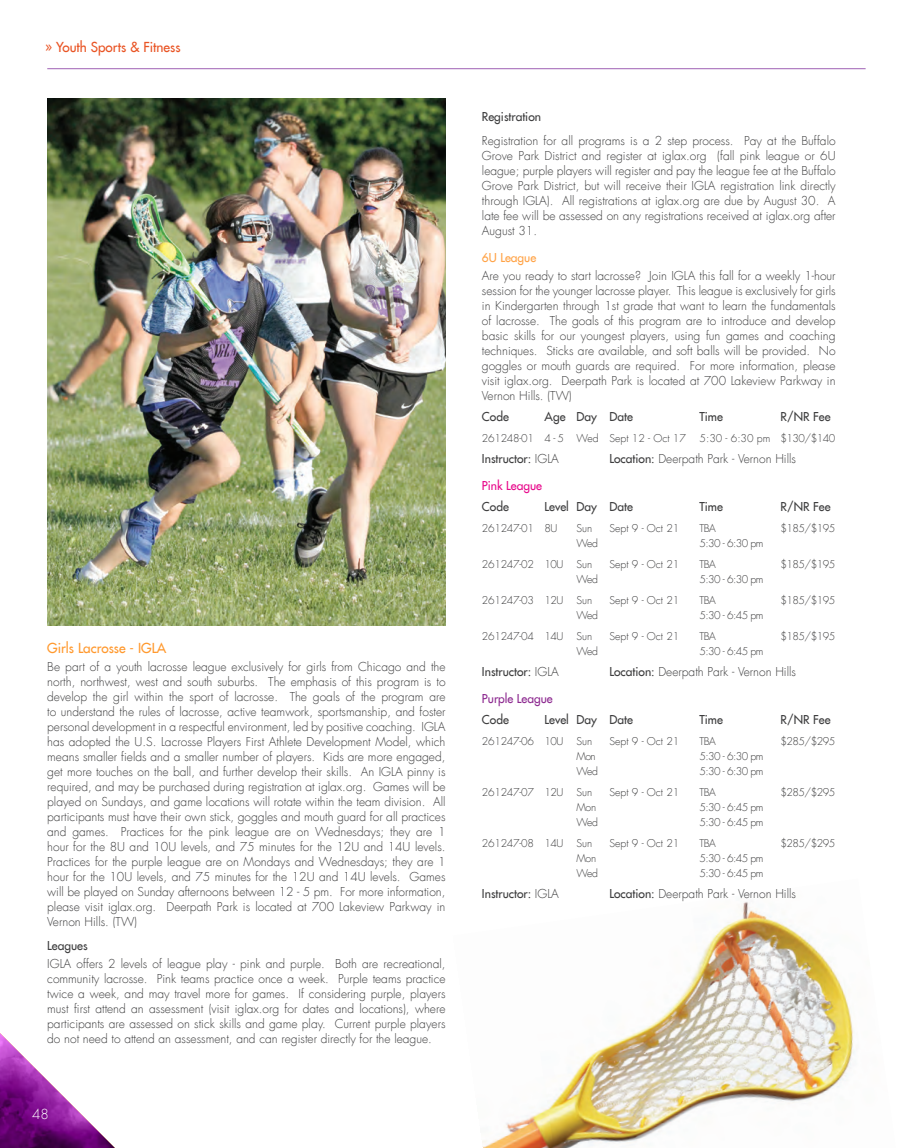
<style>
.page{position:relative;width:905px;height:1148px;background:#fff}
.page>*{position:absolute;margin:0;border:0;box-sizing:border-box;transform-origin:0 0}
.Tab_1{font:13.5px "Futura LT";color:#e95424}
.Tab_1-2{font:13.5px "Futura LT";color:#ff992e}
.t1{font:300 13.5px "Futura LT";color:#fff}
.Tab_1-3{font:300 12px/15px "Futura LT";color:#3e3e3f;text-align:justify}
.Tab_1-4{font:12px "Futura LT";color:#3e3e3f}
.Tab_1-5{font:12px "Futura LT";color:#8d2a90}
.Tab_1-6{font:12px "Futura LT";color:#e8088b}
.Tab_1-7{font:12px "Futura LT";color:#ffa346}
.Tab_1-8{font:300 10.5px "Futura LT";letter-spacing:-.025em;color:#3e3e3f}
.Tab_1-9{font:300 10.5px "Futura LT";color:#3e3e3f}
.Tab_1-10{font:300 10.5px "Futura LT";letter-spacing:-.05em;color:#3e3e3f}
.s1{font-weight:300}
.s2{font-weight:400}
</style>
<div class="page">
<img style="left:482px;top:902px;width:373px;height:246px">
<img style="left:47px;top:99px;width:398px;height:527px">
<img style="left:0;top:1033px;width:115px;height:115px">
<hr style="left:47px;top:68px;width:818px;height:1px;background:#9e60b4">
<p class="Tab_1" style="left:45px;top:38px;width:137px">» Youth Sports &amp; Fitness</p>
<p class="Tab_1-2" style="left:47px;top:639px;width:121px">Girls Lacrosse - IGLA</p>
<p class="Tab_1-3" style="left:47px;top:660px;width:400px">Be part of a youth lacrosse league exclusively for girls from Chicago and the north, northwest, west and south suburbs. The emphasis of this program is to develop the girl within the sport of lacrosse. The goals of the program are to understand the rules of lacrosse, active teamwork, sportsmanship, and foster personal development in a respectful environment, led by positive coaching. IGLA has adopted the U.S. Lacrosse Players First Athlete Development Model, which means smaller fields and a smaller number of players. Kids are more engaged, get more touches on the ball, and further develop their skills. An IGLA pinny is required, and may be purchased during registration at iglax.org. Games will be played on Sundays, and game locations will rotate within the team division. All participants must have their own stick, goggles and mouth guard for all practices and games. Practices for the pink league are on Wednesdays; they are 1 hour for the 8U and 10U levels, and 75 minutes for the 12U and 14U levels.<br>Practices for the purple league are on Mondays and Wednesdays; they are 1 hour for the 10U levels, and 75 minutes for the 12U and 14U levels. Games will be played on Sunday afternoons between 12 - 5 pm. For more information, please visit iglax.org. Deerpath Park is located at 700 Lakeview Parkway in Vernon Hills. (TW)</p>
<p class="Tab_1-4" style="left:47px;top:938px;width:42px">Leagues</p>
<p class="Tab_1-3" style="left:47px;top:957px;width:400px">IGLA offers 2 levels of league play - pink and purple. Both are recreational, community lacrosse. Pink teams practice once a week. Purple teams practice twice a week, and may travel more for games. If considering purple, players must first attend an assessment (visit iglax.org for dates and locations), where participants are assessed on stick skills and game play. Current purple players do not need to attend an assessment, and can register directly for the league.</p>
<p class="t1" style="left:32px;top:1106px;width:18px">48</p>
<p class="Tab_1-4" style="left:482px;top:109px;width:61px">Registration</p>
<p class="Tab_1-3" style="left:482px;top:133px;width:355px">Registration for all programs is a 2 step process. Pay at the Buffalo Grove Park District and register at iglax.org (fall pink league or 6U league; purple players will register and pay the league fee at the Buffalo Grove Park District, but will receive their IGLA registration link directly through IGLA). All registrations at iglax.org are due by August 30. A late fee will be assessed on any registrations received at iglax.org after August 31.</p>
<p class="Tab_1-7" style="left:482px;top:250px;width:56px">6U League</p>
<p class="Tab_1-3" style="left:482px;top:268px;width:355px">Are you ready to start lacrosse? Join IGLA this fall for a weekly 1-hour session for the younger lacrosse player. This league is exclusively for girls in Kindergarten through 1st grade that want to learn the fundamentals of lacrosse. The goals of this program are to introduce and develop basic skills for our youngest players, using fun games and coaching techniques. Sticks are available, and soft balls will be provided. No goggles or mouth guards are required. For more information, please visit iglax.org. Deerpath Park is located at 700 Lakeview Parkway in Vernon Hills. (TW)</p>
<p class="Tab_1-4" style="left:482px;top:409px;width:28px">Code</p>
<p class="Tab_1-4" style="left:544px;top:409px;width:90px">Age Day Date</p>
<p class="Tab_1-4" style="left:699px;top:409px;width:25px">Time</p>
<p class="Tab_1-4" style="left:780px;top:409px;width:51px">R/NR Fee</p>
<p class="Tab_1-9" style="left:482px;top:432px;width:205px">261248-01 4 - 5 Wed Sept 12 - Oct 17</p>
<p class="Tab_1-10" style="left:699px;top:432px;width:137px">5:30 - 6:30 pm $130/$140</p>
<p class="Tab_1-4" style="left:482px;top:451px;width:78px">Instructor: <span class="s1">IGLA</span></p>
<p class="Tab_1-3" style="left:609px;top:451px;width:188px"><span class="s2">Location:</span> Deerpath Park - Vernon Hills</p>
<p class="Tab_1-6" style="left:482px;top:478px;width:62px">Pink League</p>
<p class="Tab_1-4" style="left:482px;top:499px;width:28px">Code</p>
<p class="Tab_1-4" style="left:544px;top:499px;width:90px">Level Day Date</p>
<p class="Tab_1-4" style="left:699px;top:499px;width:25px">Time</p>
<p class="Tab_1-4" style="left:780px;top:499px;width:51px">R/NR Fee</p>
<p class="Tab_1-8" style="left:482px;top:522px;width:77px">261247-01 8U</p>
<p class="Tab_1-8" style="left:576px;top:522px;width:17px">Sun</p>
<p class="Tab_1-9" style="left:609px;top:522px;width:71px">Sept 9 - Oct 21</p>
<p class="Tab_1-8" style="left:699px;top:522px;width:18px">TBA</p>
<p class="Tab_1-8" style="left:780px;top:522px;width:56px">$185/$195</p>
<p class="Tab_1-8" style="left:576px;top:537px;width:23px">Wed</p>
<p class="Tab_1-8" style="left:699px;top:537px;width:65px">5:30 - 6:30 pm</p>
<p class="Tab_1-8" style="left:482px;top:558px;width:112px">261247-02 10U Sun</p>
<p class="Tab_1-9" style="left:609px;top:558px;width:71px">Sept 9 - Oct 21</p>
<p class="Tab_1-8" style="left:699px;top:558px;width:18px">TBA</p>
<p class="Tab_1-8" style="left:780px;top:558px;width:56px">$185/$195</p>
<p class="Tab_1-8" style="left:576px;top:573px;width:23px">Wed</p>
<p class="Tab_1-8" style="left:699px;top:573px;width:65px">5:30 - 6:30 pm</p>
<p class="Tab_1-8" style="left:482px;top:594px;width:112px">261247-03 12U Sun</p>
<p class="Tab_1-9" style="left:609px;top:594px;width:71px">Sept 9 - Oct 21</p>
<p class="Tab_1-8" style="left:699px;top:594px;width:18px">TBA</p>
<p class="Tab_1-8" style="left:780px;top:594px;width:56px">$185/$195</p>
<p class="Tab_1-8" style="left:576px;top:609px;width:23px">Wed</p>
<p class="Tab_1-8" style="left:699px;top:609px;width:65px">5:30 - 6:45 pm</p>
<p class="Tab_1-8" style="left:482px;top:630px;width:112px">261247-04 14U Sun</p>
<p class="Tab_1-9" style="left:609px;top:630px;width:71px">Sept 9 - Oct 21</p>
<p class="Tab_1-8" style="left:699px;top:630px;width:18px">TBA</p>
<p class="Tab_1-8" style="left:780px;top:630px;width:56px">$185/$195</p>
<p class="Tab_1-8" style="left:576px;top:645px;width:23px">Wed</p>
<p class="Tab_1-8" style="left:699px;top:645px;width:65px">5:30 - 6:45 pm</p>
<p class="Tab_1-4" style="left:482px;top:664px;width:78px">Instructor: <span class="s1">IGLA</span></p>
<p class="Tab_1-3" style="left:609px;top:664px;width:188px"><span class="s2">Location:</span> Deerpath Park - Vernon Hills</p>
<p class="Tab_1-5" style="left:482px;top:691px;width:72px">Purple League</p>
<p class="Tab_1-4" style="left:482px;top:712px;width:28px">Code</p>
<p class="Tab_1-4" style="left:544px;top:712px;width:90px">Level Day Date</p>
<p class="Tab_1-4" style="left:699px;top:712px;width:25px">Time</p>
<p class="Tab_1-4" style="left:780px;top:712px;width:51px">R/NR Fee</p>
<p class="Tab_1-8" style="left:482px;top:735px;width:112px">261247-06 10U Sun</p>
<p class="Tab_1-9" style="left:609px;top:735px;width:71px">Sept 9 - Oct 21</p>
<p class="Tab_1-8" style="left:699px;top:735px;width:18px">TBA</p>
<p class="Tab_1-8" style="left:780px;top:735px;width:56px">$285/$295</p>
<p class="Tab_1-8" style="left:576px;top:750px;width:21px">Mon</p>
<p class="Tab_1-8" style="left:699px;top:750px;width:65px">5:30 - 6:30 pm</p>
<p class="Tab_1-8" style="left:576px;top:765px;width:23px">Wed</p>
<p class="Tab_1-8" style="left:699px;top:765px;width:65px">5:30 - 6:30 pm</p>
<p class="Tab_1-8" style="left:482px;top:786px;width:112px">261247-07 12U Sun</p>
<p class="Tab_1-9" style="left:609px;top:786px;width:71px">Sept 9 - Oct 21</p>
<p class="Tab_1-8" style="left:699px;top:786px;width:18px">TBA</p>
<p class="Tab_1-8" style="left:780px;top:786px;width:56px">$285/$295</p>
<p class="Tab_1-8" style="left:576px;top:801px;width:21px">Mon</p>
<p class="Tab_1-8" style="left:699px;top:801px;width:65px">5:30 - 6:45 pm</p>
<p class="Tab_1-8" style="left:576px;top:816px;width:23px">Wed</p>
<p class="Tab_1-8" style="left:699px;top:816px;width:65px">5:30 - 6:45 pm</p>
<p class="Tab_1-8" style="left:482px;top:837px;width:112px">261247-08 14U Sun</p>
<p class="Tab_1-9" style="left:609px;top:837px;width:71px">Sept 9 - Oct 21</p>
<p class="Tab_1-8" style="left:699px;top:837px;width:18px">TBA</p>
<p class="Tab_1-8" style="left:780px;top:837px;width:56px">$285/$295</p>
<p class="Tab_1-8" style="left:576px;top:852px;width:21px">Mon</p>
<p class="Tab_1-8" style="left:699px;top:852px;width:65px">5:30 - 6:45 pm</p>
<p class="Tab_1-8" style="left:576px;top:867px;width:23px">Wed</p>
<p class="Tab_1-8" style="left:699px;top:867px;width:65px">5:30 - 6:45 pm</p>
<p class="Tab_1-4" style="left:482px;top:886px;width:78px">Instructor: <span class="s1">IGLA</span></p>
<p class="Tab_1-3" style="left:609px;top:886px;width:188px"><span class="s2">Location:</span> Deerpath Park - Vernon Hills</p>
</div>
